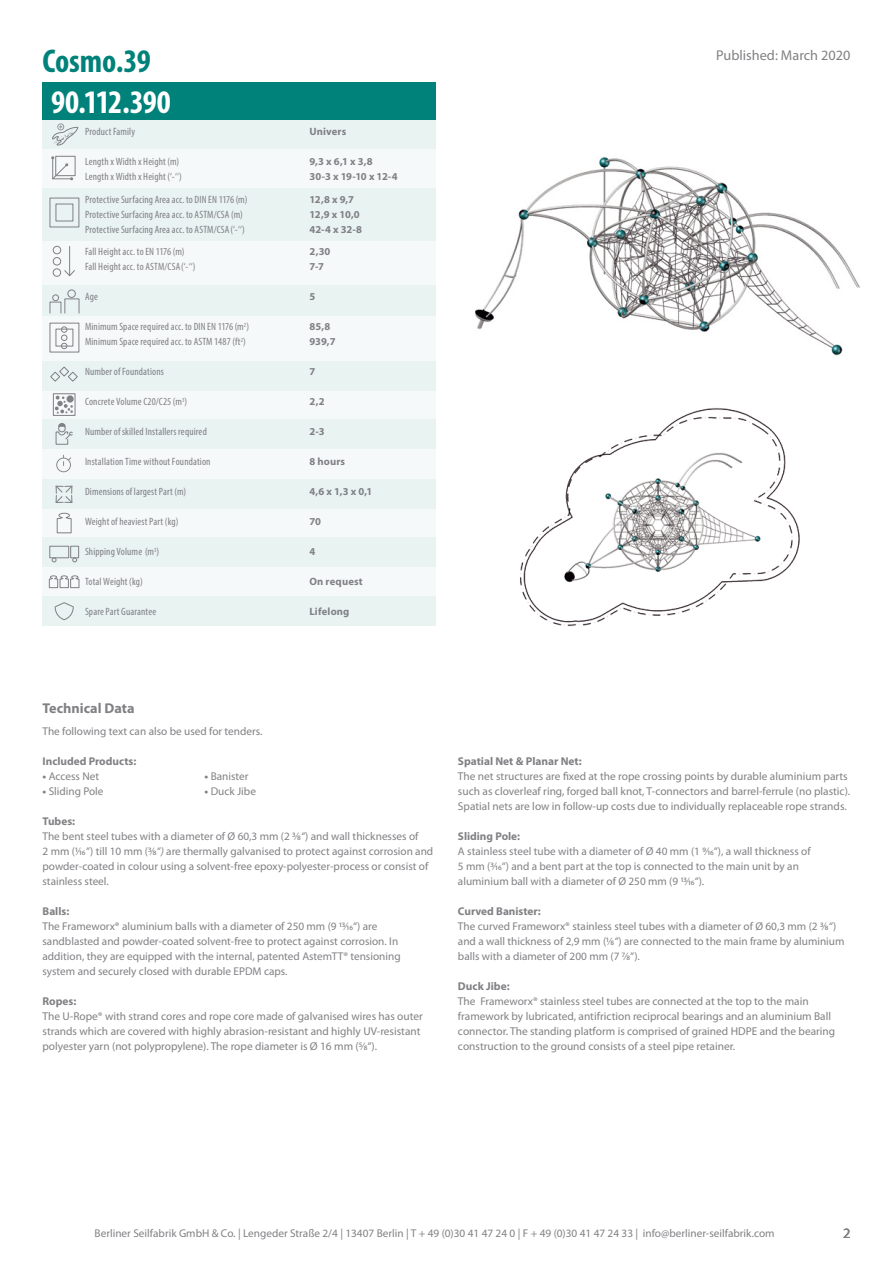
<style>
.page{position:relative;width:893px;height:1263px;background:#fff}
.page>*{position:absolute;margin:0;border:0;box-sizing:border-box;transform-origin:0 0}
.t1{font:700 condensed 33px "Myriad Pro";letter-spacing:-.03em;color:#fff}
.t2{font:700 condensed 33px "Myriad Pro";letter-spacing:-.005em;color:#00827a}
.t3{font:14.25px "Myriad Pro";color:#818084}
.t4{font:700 14.25px "Myriad Pro";color:#818084}
.t5{font:11.4px/15px "Myriad Pro";color:#818084}
.t6{font:700 11.4px "Myriad Pro";color:#818084}
.t7{font:11.25px/15px "Myriad Pro";color:#818084}
.t8{font:700 11.25px "Myriad Pro";color:#818084}
.t9{font:condensed 10.65px/15px "Myriad Pro";letter-spacing:.015em;color:#818084}
.t10{font:700 10.65px/15px "Myriad Pro";letter-spacing:.015em;color:#818084}
.s1{font-weight:700}
.s2{font-style:italic}
.s3{font-size:11.25px}
</style>
<div class="page">
<img style="left:475px;top:157px;width:385px;height:199px">
<img style="left:520px;top:408px;width:280px;height:218px">
<div style="left:43px;top:120px;width:393px;height:32px;background:#e8f3f2"></div>
<div style="left:43px;top:82px;width:393px;height:38px;background:#00827a"></div>
<div style="left:43px;top:149px;width:393px;height:476px;background:#f5f9f9"></div>
<div style="left:43px;top:286px;width:393px;height:30px;background:#e8f3f2"></div>
<div style="left:43px;top:188px;width:393px;height:53px;background:#e8f3f2"></div>
<div style="left:43px;top:361px;width:393px;height:29px;background:#e8f3f2"></div>
<div style="left:43px;top:420px;width:393px;height:29px;background:#e8f3f2"></div>
<div style="left:43px;top:479px;width:393px;height:29px;background:#e8f3f2"></div>
<div style="left:43px;top:538px;width:393px;height:29px;background:#e8f3f2"></div>
<div style="left:43px;top:596px;width:393px;height:29px;background:#e8f3f2"></div>
<svg style="left:51px;top:156px;width:22px;height:24px"></svg>
<div style="left:50px;top:198px;width:29px;height:29px;border:1px solid #818084"></div>
<div style="left:56px;top:204px;width:17px;height:17px;border:1px solid #818084"></div>
<hr style="left:69px;top:246px;width:1px;height:30px;background:#818084">
<svg style="left:64px;top:269px;width:11px;height:8px"></svg>
<div style="left:53px;top:268px;width:8px;height:9px;border:1px solid #818084;border-radius:50%"></div>
<div style="left:53px;top:257px;width:8px;height:8px;border:1px solid #818084;border-radius:50%"></div>
<div style="left:53px;top:246px;width:8px;height:8px;border:1px solid #818084;border-radius:50%"></div>
<div style="left:50px;top:323px;width:29px;height:29px;border:1px solid #818084"></div>
<div style="left:56px;top:329px;width:17px;height:17px;border:1px solid #818084"></div>
<svg style="left:61px;top:335px;width:6px;height:14px"></svg>
<div style="left:61px;top:326px;width:6px;height:7px;border:1px solid #818084;border-radius:50%"></div>
<div style="left:52px;top:294px;width:7px;height:7px;border:1px solid #818084;border-radius:50%"></div>
<div style="left:50px;top:302px;width:11px;height:11px;border:1px solid #818084"></div>
<div style="left:64px;top:298px;width:15px;height:15px;border:1px solid #818084"></div>
<div style="left:67px;top:290px;width:9px;height:8px;border:1px solid #818084;border-radius:50%"></div>
<svg style="left:52px;top:123px;width:27px;height:23px"></svg>
<div style="left:53px;top:393px;width:22px;height:23px;border:1px solid #818084"></div>
<div style="left:67px;top:395px;width:7px;height:8px;border:4px solid #818084;border-radius:50%"></div>
<svg style="left:55px;top:396px;width:18px;height:18px"></svg>
<svg style="left:56px;top:455px;width:15px;height:17px"></svg>
<svg style="left:50px;top:366px;width:28px;height:16px"></svg>
<svg style="left:55px;top:485px;width:18px;height:18px"></svg>
<div style="left:49px;top:546px;width:20px;height:12px;border:1px solid #818084"></div>
<div style="left:70px;top:546px;width:9px;height:12px;border:1px solid #818084"></div>
<svg style="left:52px;top:558px;width:4px;height:4px"></svg>
<svg style="left:72px;top:558px;width:5px;height:4px"></svg>
<svg style="left:54px;top:602px;width:20px;height:18px"></svg>
<svg style="left:56px;top:512px;width:16px;height:22px"></svg>
<svg style="left:49px;top:575px;width:31px;height:13px"></svg>
<svg style="left:55px;top:423px;width:18px;height:22px"></svg>
<h1 class="t2" style="left:43px;top:40px;width:110px">Cosmo.39</h1>
<h1 class="t1" style="left:51px;top:81px;width:121px">90.112.390</h1>
<p class="t9" style="left:85px;top:124px;width:52px">Product Family</p>
<p class="t9" style="left:85px;top:154px;width:98px">Length x Width x Height (m)<br>Length x Width x Height (‘-‘‘)</p>
<p class="t9" style="left:85px;top:191px;width:164px">Protective Surfacing Area acc. to DIN EN 1176 (m)<br>Protective Surfacing Area acc. to ASTM/CSA (m)<br>Protective Surfacing Area acc. to ASTM/CSA(‘-‘‘)</p>
<p class="t9" style="left:85px;top:244px;width:112px">Fall Height acc. to EN 1176 (m)<br>Fall Height acc. to ASTM/CSA(‘-‘‘)</p>
<p class="t9" style="left:85px;top:289px;width:14px">Age</p>
<p class="t9" style="left:85px;top:319px;width:165px">Minimum Space required acc. to DIN EN 1176 (m<sup>2</sup>)<br>Minimum Space required acc. to ASTM 1487 (ft<sup>2</sup>)</p>
<p class="t9" style="left:85px;top:364px;width:80px">Number of Foundations</p>
<p class="t9" style="left:85px;top:394px;width:104px">Concrete Volume C20/C25 (m<sup>3</sup>)</p>
<p class="t9" style="left:85px;top:424px;width:123px">Number of skilled Installers required</p>
<p class="t9" style="left:85px;top:454px;width:127px">Installation Time without Foundation</p>
<p class="t9" style="left:85px;top:484px;width:103px">Dimensions of largest Part (m)</p>
<p class="t9" style="left:85px;top:514px;width:95px">Weight of heaviest Part (kg)</p>
<p class="t9" style="left:85px;top:544px;width:76px">Shipping Volume (m<sup>3</sup>)</p>
<p class="t9" style="left:85px;top:574px;width:59px">Total Weight (kg)</p>
<p class="t9" style="left:85px;top:604px;width:73px">Spare Part Guarantee</p>
<p class="t10" style="left:309px;top:124px;width:38px">Univers</p>
<p class="t10" style="left:309px;top:154px;width:90px">9,3 x 6,1 x 3,8<br>30-3 x 19-10 x 12-4</p>
<p class="t10" style="left:309px;top:191px;width:54px">12,8 x 9,7<br>12,9 x 10,0<br>42-4 x 32-8</p>
<p class="t10" style="left:309px;top:244px;width:23px">2,30<br>7-7</p>
<p class="t10" style="left:309px;top:289px;width:7px">5</p>
<p class="t10" style="left:309px;top:319px;width:28px">85,8<br>939,7</p>
<p class="t10" style="left:309px;top:364px;width:7px">7</p>
<p class="t10" style="left:309px;top:394px;width:17px">2,2</p>
<p class="t10" style="left:309px;top:424px;width:17px">2-3</p>
<p class="t10" style="left:309px;top:454px;width:37px">8 hours</p>
<p class="t10" style="left:309px;top:484px;width:64px">4,6 x 1,3 x 0,1</p>
<p class="t10" style="left:309px;top:514px;width:13px">70</p>
<p class="t10" style="left:309px;top:544px;width:7px">4</p>
<p class="t10" style="left:309px;top:574px;width:55px">On request</p>
<p class="t10" style="left:309px;top:604px;width:42px">Lifelong</p>
<p class="t3" style="left:716px;top:46px;width:136px">Published: March 2020</p>
<p class="t4" style="left:43px;top:698px;width:94px">Technical Data</p>
<p class="t7" style="left:43px;top:724px;width:221px">The following text can also be used for tenders.</p>
<p class="t8" style="left:43px;top:754px;width:95px">Included Products:</p>
<p class="t7" style="left:43px;top:769px;width:58px"><span class="s1">•</span> Access Net</p>
<p class="t7" style="left:205px;top:769px;width:46px"><span class="s1">•</span> Banister</p>
<p class="t7" style="left:43px;top:784px;width:63px"><span class="s1">•</span> Sliding Pole</p>
<p class="t7" style="left:205px;top:784px;width:53px"><span class="s1">•</span> Duck Jibe</p>
<p class="t7" style="left:43px;top:814px;width:392px"><span class="s1">Tubes:<br></span>The bent steel tubes with a diameter of Ø 60,3 mm (2 3/8<span class="s2">“</span>) and wall thicknesses of<br>2 mm (1/16<span class="s2">“</span>) till 10 mm (3/8<span class="s2">“)</span> are thermally galvanised to protect against corrosion and powder-coated in colour using a solvent-free epoxy-polyester-process or consist of stainless steel.</p>
<p class="t8" style="left:43px;top:904px;width:28px">Balls:</p>
<p class="t7" style="left:43px;top:919px;width:360px">The Frameworx® aluminium balls with a diameter of 250 mm (9 13/16‘‘) are sandblasted and powder-coated solvent-free to protect against corrosion. In addition, they are equipped with the internal, patented AstemTT® tensioning system and securely closed with durable EPDM caps.</p>
<p class="t6" style="left:43px;top:994px;width:36px">Ropes:</p>
<p class="t5" style="left:43px;top:1008px;width:382px">The U-Rope® with strand cores and rope core made of galvanised wires has outer strands which are covered with highly abrasion-resistant and highly UV-resistant polyester yarn (not polypropylene). The rope diameter is Ø 16 mm (5/8‘‘).</p>
<p class="t6" style="left:458px;top:754px;width:125px">Spatial Net &amp; Planar Net:</p>
<p class="t5" style="left:458px;top:768px;width:394px">The net structures are fixed at the rope crossing points by durable aluminium parts such as cloverleaf ring, forged ball knot, T-connectors and barrel-ferrule (no plastic).<br>Spatial nets are low in follow-up costs due to individually replaceable rope strands.</p>
<p class="t8" style="left:458px;top:829px;width:64px">Sliding Pole:</p>
<p class="t7" style="left:458px;top:844px;width:354px">A stainless steel tube with a diameter of Ø 40 mm (1 9/16‘‘), a wall thickness of<br>5 mm (3/16‘‘) and a bent part at the top is connected to the main unit by an aluminium ball with a diameter of Ø 250 mm (9 13/16‘‘).</p>
<p class="t7" style="left:458px;top:904px;width:388px"><span class="s1">Curved Banister:<br></span>The curved Frameworx® stainless steel tubes with a diameter of Ø 60,3 mm (2 3/8<span class="s2">“</span>) and a wall thickness of 2,9 mm (1/8<span class="s2">“</span>) are connected to the main frame by aluminium balls with a diameter of 200 mm (7 7/8“).</p>
<p class="t5" style="left:458px;top:978px;width:379px"><span class="s1">Duck Jibe:<br></span>The <span class="s3">Frameworx® stainless steel tubes</span> are connected at the top to the main framework by lubricated, antifriction reciprocal bearings and an aluminium Ball connector. The standing platform is comprised of grained HDPE and the bearing construction to the ground consists of a steel pipe retainer.</p>
<p class="t7" style="left:95px;top:1226px;width:681px">Berliner Seilfabrik GmbH &amp; Co. | Lengeder Straße 2/4 | 13407 Berlin | T + 49 (0)30 41 47 24 0 | F + 49 (0)30 41 47 24 33 | info@berliner-seilfabrik.com</p>
<p class="t3" style="left:843px;top:1224px;width:9px">2</p>
</div>
